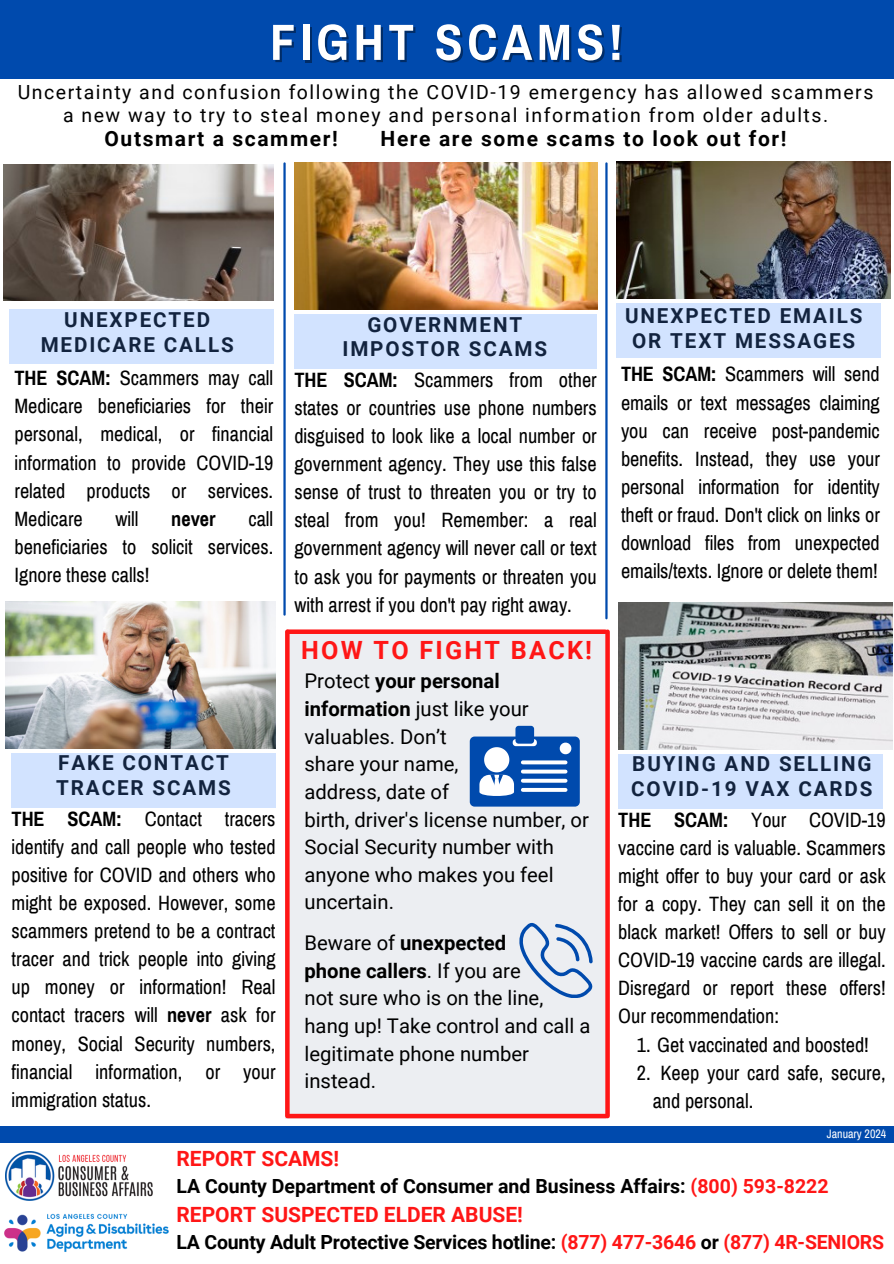
<style>
.page{position:relative;width:894px;height:1264px;background:#fff}
.page>*{position:absolute;margin:0;border:0;box-sizing:border-box;transform-origin:0 0}
.t1{font:700 51px "Archivo Narrow";letter-spacing:.09em;color:#fff}
.t2{font:700 25.05px "Roboto";letter-spacing:.09em;color:#ff1616}
.t3{font:700 21px "Roboto";letter-spacing:.075em;color:#000}
.t4{font:700 21px "Roboto";color:#ff1616}
.t5{font:700 20.55px/24.8px "Roboto";letter-spacing:.09em;color:#000;text-align:center}
.t6{font:20.25px/28.2px "Archivo Narrow";color:#000;text-align:justify}
.t7{font:20.25px/27.6px "Roboto";color:#000}
.t8{font:700 20.25px "Archivo Narrow";color:#000}
.t9{font:19.5px/22.5px "Roboto";letter-spacing:.08em;color:#000;text-align:center}
.t10{font:700 19.5px "Roboto";letter-spacing:-.01em;color:#000}
.t11{font:12px "Archivo Narrow";color:#fff}
.s1{font-weight:700}
.s2{color:#ff1616}
</style>
<div class="page">
<div style="left:0;top:0;width:893px;height:78px;background:#004aad"></div>
<div style="left:0;top:1126px;width:893px;height:16px;background:#004aad"></div>
<img style="left:6px;top:1151px;width:146px;height:48px">
<img style="left:294px;top:162px;width:303px;height:148px">
<hr style="left:283px;top:163px;width:2px;height:451px;background:#004aad">
<hr style="left:605px;top:163px;width:2px;height:455px;background:#004aad">
<div style="left:285px;top:631px;width:323px;height:487px;background:#eceef2"></div>
<div style="left:288px;top:629px;width:317px;height:5px;background:#ff1616"></div>
<div style="left:288px;top:1113px;width:317px;height:5px;background:#ff1616"></div>
<svg style="left:285px;top:631px;width:4px;height:485px;background:#fe1b1b"></svg>
<svg style="left:605px;top:631px;width:4px;height:485px;background:#fd2727"></svg>
<div style="left:469px;top:736px;width:110px;height:70px;background:#004aad;border-radius:5px"></div>
<svg style="left:512px;top:739px;width:24px;height:7px"></svg>
<div style="left:515px;top:725px;width:19px;height:18px;background:#004aad;border-radius:3px"></div>
<svg style="left:522px;top:760px;width:43px;height:4px"></svg>
<svg style="left:522px;top:769px;width:43px;height:4px"></svg>
<svg style="left:522px;top:778px;width:43px;height:4px"></svg>
<hr style="left:522px;top:788px;width:43px;height:3px;background:#fff">
<svg style="left:479px;top:747px;width:35px;height:49px"></svg>
<svg style="left:559px;top:742px;width:12px;height:12px"></svg>
<svg style="left:519px;top:923px;width:74px;height:74px"></svg>
<div style="left:294px;top:314px;width:302px;height:54px;background:#d2e3ff"></div>
<img style="left:4px;top:1213px;width:165px;height:39px">
<img style="left:6px;top:601px;width:270px;height:147px">
<div style="left:12px;top:753px;width:263px;height:54px;background:#d2e3ff"></div>
<img style="left:616px;top:161px;width:273px;height:137px">
<div style="left:616px;top:303px;width:264px;height:54px;background:#d2e3ff"></div>
<img style="left:3px;top:165px;width:270px;height:136px">
<div style="left:9px;top:309px;width:264px;height:54px;background:#d2e3ff"></div>
<img style="left:618px;top:602px;width:274px;height:147px">
<div style="left:618px;top:754px;width:264px;height:54px;background:#d2e3ff"></div>
<h3 class="t1" style="left:270px;top:15px;width:354px">FIGHT SCAMS!</h3>
<p class="t9" style="left:18px;top:81px;width:856px">Uncertainty and confusion following the COVID-19 emergency has allowed scammers a new way to try to steal money and personal information from older adults.</p>
<p class="t3" style="left:104px;top:127px;width:235px">Outsmart a scammer!</p>
<p class="t3" style="left:380px;top:127px;width:407px">Here are some scams to look out for!</p>
<p class="t5" style="left:41px;top:307px;width:194px">UNEXPECTED<br>MEDICARE CALLS</p>
<h3 class="t6" style="left:14px;top:364px;width:260px"><span class="s1">THE SCAM:</span> Scammers may call Medicare beneficiaries for their personal, medical, or financial information to provide COVID-19 related products or services.<br>Medicare</h3>
<h3 class="t6" style="left:14px;top:505px;width:260px;text-indent:234px">call beneficiaries to solicit services.<br>Ignore these calls!</h3>
<h3 class="t6" style="left:115px;top:505px;width:25px">will</h3>
<h3 class="t8" style="left:171px;top:508px;width:46px">never</h3>
<h5 class="t5" style="left:56px;top:751px;width:176px;text-align:left">FAKE CONTACT<br>TRACER SCAMS</h5>
<h5 class="t6" style="left:12px;top:804px;width:265px"><span class="s1">THE SCAM:</span> Contact tracers identify and call people who tested positive for COVID and others who might be exposed. However, some scammers pretend to be a contract tracer and trick people into giving up money or information! Real contact tracers will <span class="s1">never</span> ask for money, Social Security numbers, financial information, or your immigration status.</h5>
<h3 class="t5" style="left:342px;top:312px;width:206px">GOVERNMENT<br>IMPOSTOR SCAMS</h3>
<p class="t6" style="left:294px;top:365px;width:304px"><span class="s1">THE SCAM:</span> Scammers from other states or countries use phone numbers disguised to look like a local number or government agency. They use this false sense of trust to threaten you or try to steal from you! Remember: a real government agency will never call or text to ask you for payments or threaten you with arrest if you don't pay right away.</p>
<p class="t2" style="left:301px;top:636px;width:292px">HOW TO FIGHT BACK!</p>
<h5 class="t7" style="left:304px;top:667px;width:286px">Protect <span class="s1">your personal information</span> just like your valuables. Don’t<br>share your name,<br>address, date of<br>birth, driver's license number, or<br>Social Security number with anyone who makes you feel uncertain.</h5>
<p class="t7" style="left:304px;top:929px;width:287px">Beware of <span class="s1">unexpected<br>phone callers</span>. If you are<br>not sure who is on the line, hang up! Take control and call a legitimate phone number instead.</p>
<p class="t5" style="left:625px;top:304px;width:239px">UNEXPECTED EMAILS<br>OR TEXT MESSAGES</p>
<p class="t6" style="left:620px;top:360px;width:260px"><span class="s1">THE SCAM:</span> Scammers will send emails or text messages claiming you can receive post-pandemic benefits. Instead, they use your personal information for identity theft or fraud. Don't click on links or download files from unexpected emails/texts. Ignore or delete them!</p>
<p class="t5" style="left:631px;top:752px;width:243px;text-align:left">BUYING AND SELLING<br>COVID-19 VAX CARDS</p>
<h3 class="t6" style="left:618px;top:805px;width:269px"><span class="s1">THE SCAM:</span> Your COVID-19 vaccine card is valuable. Scammers might offer to buy your card or ask for a copy. They can sell it on the black market! Offers to sell or buy COVID-19 vaccine cards are illegal.<br>Disregard or report these offers!<br>Our recommendation:</h3>
<h5 class="t6" style="left:636px;top:1030px;width:233px">1. Get vaccinated and boosted!</h5>
<p class="t6" style="left:652px;top:1058px;width:234px;text-indent:8px">Keep your card safe, secure, and personal.</p>
<p class="t6" style="left:636px;top:1058px;width:15px">2.</p>
<p class="t11" style="left:826px;top:1126px;width:61px">January 2024</p>
<p class="t4" style="left:176px;top:1146px;width:164px">REPORT SCAMS!</p>
<p class="t10" style="left:176px;top:1174px;width:653px">LA County Department of Consumer and Business Affairs: <span class="s2">(800) 593-8222</span></p>
<p class="t4" style="left:176px;top:1202px;width:348px">REPORT SUSPECTED ELDER ABUSE!</p>
<p class="t10" style="left:176px;top:1231px;width:709px">LA County Adult Protective Services hotline: <span class="s2">(877) 477-3646</span> or <span class="s2">(877) 4R-SENIORS</span></p>
</div>
